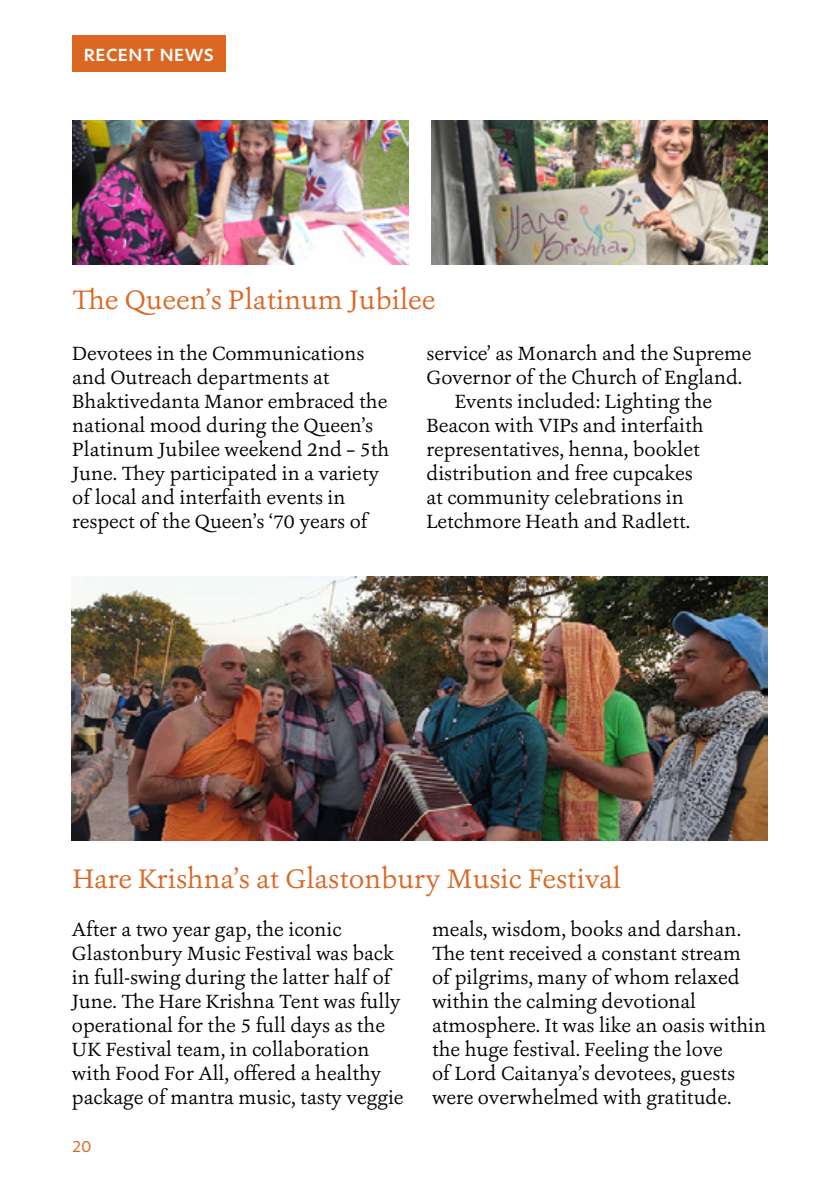
<style>
.page{position:relative;width:840px;height:1191px;background:#fff}
.page>*{position:absolute;margin:0;border:0;box-sizing:border-box;transform-origin:0 0}
.t1{font:28px "Ashbury";color:#db6723}
.t2{font:20px/24px "Ashbury";color:#000}
.t3{font:700 18px "Ricardo";letter-spacing:.03em;color:#fff}
.t4{font:16px "Ricardo";color:#db6723}
</style>
<div class="page">
<div style="left:72px;top:36px;width:153px;height:36px;background:#db6723"></div>
<img style="left:72px;top:576px;width:695px;height:264px">
<img style="left:72px;top:120px;width:336px;height:144px">
<img style="left:431px;top:120px;width:336px;height:144px">
<p class="t3" style="left:84px;top:44px;width:132px">RECENT NEWS</p>
<h1 class="t1" style="left:72px;top:282px;width:364px">The Queen’s Platinum Jubilee</h1>
<p class="t2" style="left:72px;top:341px;width:318px">Devotees in the Communications and Outreach departments at Bhaktivedanta Manor embraced the national mood during the Queen’s Platinum Jubilee weekend 2nd – 5th June. They participated in a variety of local and interfaith events in respect of the Queen’s ‘70 years of</p>
<p class="t2" style="left:426px;top:341px;width:326px">service’ as Monarch and the Supreme</p>
<p class="t2" style="left:426px;top:365px;width:317px">Governor of the Church of England.</p>
<p class="t2" style="left:454px;top:389px;width:259px">Events included: Lighting the</p>
<p class="t2" style="left:426px;top:413px;width:278px">Beacon with VIPs and interfaith</p>
<p class="t2" style="left:426px;top:437px;width:275px">representatives, henna, booklet</p>
<p class="t2" style="left:426px;top:461px;width:268px">distribution and free cupcakes</p>
<p class="t2" style="left:426px;top:485px;width:258px">at community celebrations in</p>
<p class="t2" style="left:426px;top:509px;width:265px">Letchmore Heath and Radlett.</p>
<h1 class="t1" style="left:72px;top:861px;width:550px">Hare Krishna’s at Glastonbury Music Festival</h1>
<p class="t2" style="left:72px;top:917px;width:333px">After a two year gap, the iconic Glastonbury Music Festival was back in full-swing during the latter half of June. The Hare Krishna Tent was fully operational for the 5 full days as the UK Festival team, in collaboration with Food For All, offered a healthy package of mantra music, tasty veggie</p>
<p class="t2" style="left:432px;top:917px;width:335px">meals, wisdom, books and darshan.<br>The tent received a constant stream<br>of pilgrims, many of whom relaxed within the calming devotional atmosphere. It was like an oasis within the huge festival. Feeling the love<br>of Lord Caitanya’s devotees, guests were overwhelmed with gratitude.</p>
<p class="t4" style="left:72px;top:1136px;width:21px">20</p>
</div>
